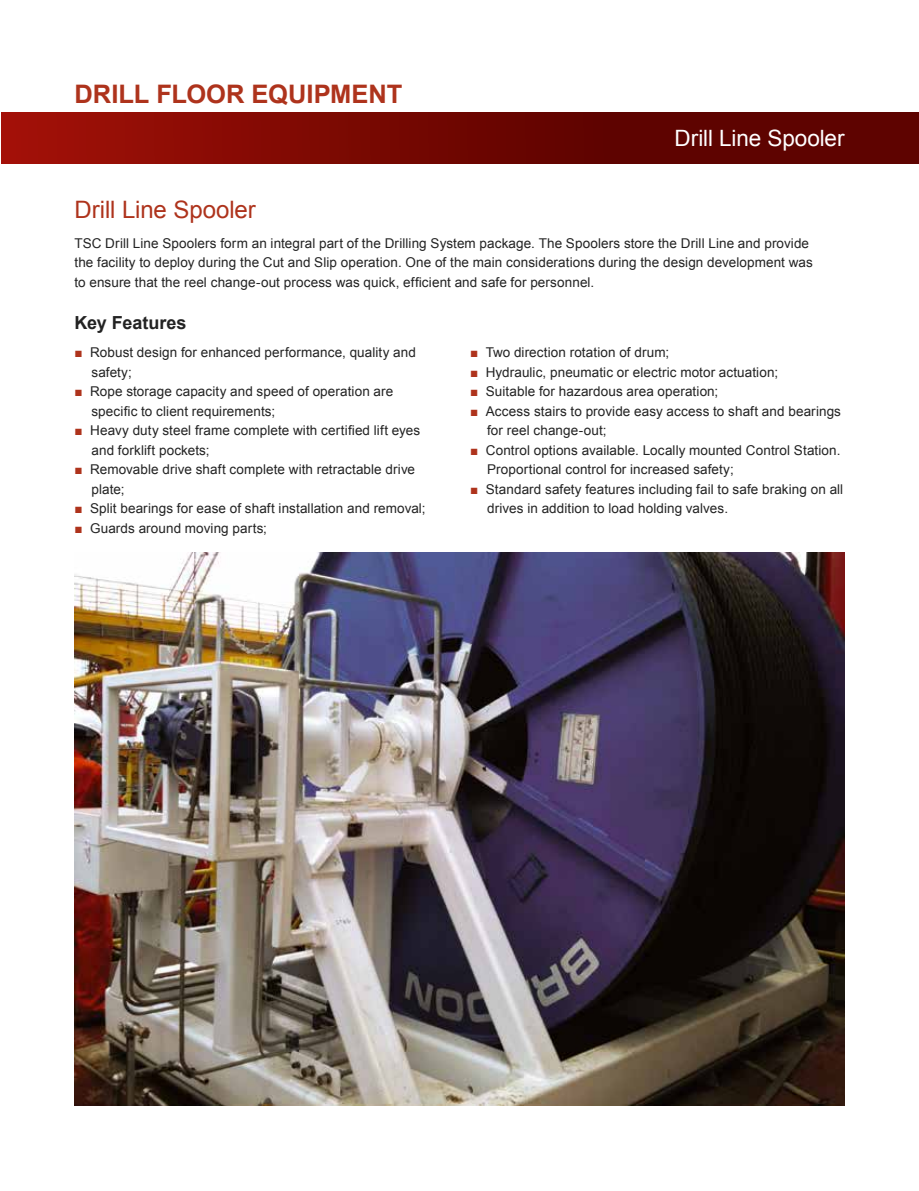
<style>
.page{position:relative;width:919px;height:1191px;background:#fff}
.page>*{position:absolute;margin:0;border:0;box-sizing:border-box;transform-origin:0 0}
.t1{font:700 25.5px "Arial";color:#ae331c}
.t2{font:24px "Arial";letter-spacing:-.005em;color:#ae331c}
.t3{font:22.5px "Arial";letter-spacing:-.005em;color:#fff}
.t4{font:700 18px "Arial";color:#232323}
.t5{font:13.5px/19.5px "Arial";letter-spacing:.005em;color:#232323}
.s1{color:#ae331c}
</style>
<div class="page">
<div style="left:1px;top:113px;width:917px;height:51px;background:linear-gradient(to right,#9b0f06,#4e0000)"></div>
<img style="left:74px;top:552px;width:770px;height:554px">
<h1 class="t1" style="left:74px;top:77px;width:329px">DRILL FLOOR EQUIPMENT</h1>
<h3 class="t3" style="left:674px;top:123px;width:171px">Drill Line Spooler</h3>
<h2 class="t2" style="left:74px;top:193px;width:183px">Drill Line Spooler</h2>
<p class="t5" style="left:74px;top:233px;width:739px">TSC Drill Line Spoolers form an integral part of the Drilling System package. The Spoolers store the Drill Line and provide the facility to deploy during the Cut and Slip operation. One of the main considerations during the design development was to ensure that the reel change-out process was quick, efficient and safe for personnel.</p>
<h3 class="t4" style="left:74px;top:311px;width:113px">KEY FEATURES</h3>
<p class="t5" style="left:91px;top:343px;width:326px;text-indent:-17px"><span class="s1">■</span> Robust design for enhanced performance, quality and safety;</p>
<p class="t5" style="left:91px;top:382px;width:303px;text-indent:-17px"><span class="s1">■</span> Rope storage capacity and speed of operation are specific to client requirements;</p>
<p class="t5" style="left:91px;top:421px;width:330px;text-indent:-17px"><span class="s1">■</span> Heavy duty steel frame complete with certified lift eyes and forklift pockets;</p>
<p class="t5" style="left:91px;top:460px;width:325px;text-indent:-17px"><span class="s1">■</span> Removable drive shaft complete with retractable drive plate;</p>
<p class="t5" style="left:74px;top:499px;width:352px"><span class="s1">■</span> Split bearings for ease of shaft installation and removal;</p>
<p class="t5" style="left:74px;top:518px;width:194px"><span class="s1">■</span> Guards around moving parts;</p>
<p class="t5" style="left:470px;top:343px;width:200px"><span class="s1">■</span> Two direction rotation of drum;</p>
<p class="t5" style="left:470px;top:362px;width:309px"><span class="s1">■</span> Hydraulic, pneumatic or electric motor actuation;</p>
<p class="t5" style="left:470px;top:382px;width:250px"><span class="s1">■</span> Suitable for hazardous area operation;</p>
<p class="t5" style="left:487px;top:401px;width:355px;text-indent:-17px"><span class="s1">■</span> Access stairs to provide easy access to shaft and bearings for reel change-out;</p>
<p class="t5" style="left:487px;top:440px;width:355px;text-indent:-17px"><span class="s1">■</span> Control options available. Locally mounted Control Station.<br>Proportional control for increased safety;</p>
<p class="t5" style="left:487px;top:479px;width:357px;text-indent:-17px"><span class="s1">■</span> Standard safety features including fail to safe braking on all drives in addition to load holding valves.</p>
</div>
